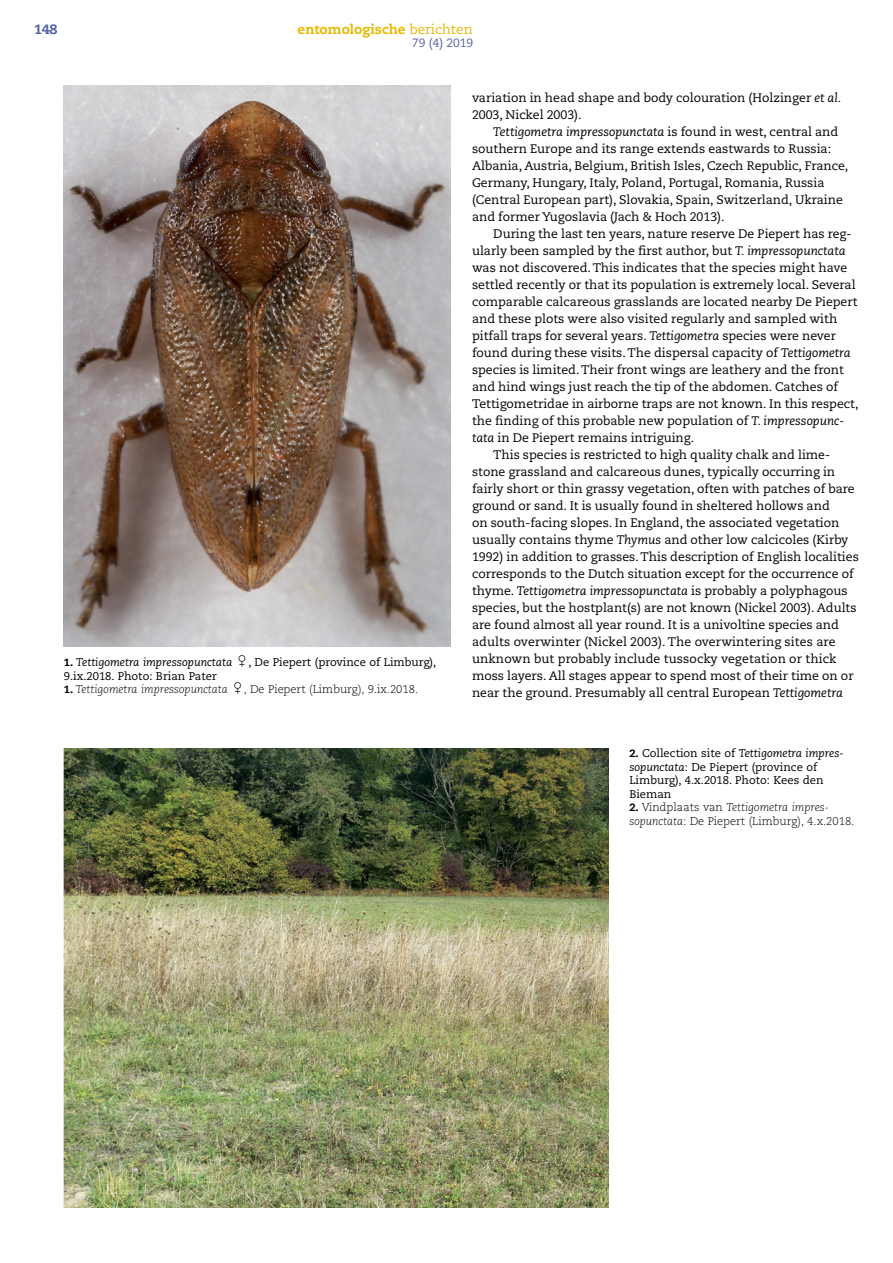
<style>
.page{position:relative;width:893px;height:1263px;background:#fff}
.page>*{position:absolute;margin:0;border:0;box-sizing:border-box;transform-origin:0 0}
.t1{font:800 13.5px "Caecilia LT Std";color:#e8b909}
.t2{font:800 13.5px "Caecilia LT Std";color:#5663a4}
.t3{font:12.3px/17px "Caecilia LT Std";color:#000}
.t4{font:12px "Caecilia LT Std";color:#5663a4}
.t5{font:11.25px/13.5px "Caecilia LT Std";color:#000}
.t6{font:300 11.25px/13.5px "Caecilia LT Std";color:#000}
.s1{font-weight:400}
.s2{font-weight:800;font-size:10.5px}
.s3{font-style:italic}
.s4{font-family:"Universal Newswith Comm Pi";font-size:15px}
.s5{font-family:"Universal Newswith Comm Pi";font-weight:400;font-size:15px}
</style>
<div class="page">
<img style="left:64px;top:85px;width:387px;height:561px">
<img style="left:64px;top:748px;width:544px;height:460px">
<p class="t2" style="left:34px;top:21px;width:25px">148</p>
<p class="t1" style="left:298px;top:21px;width:177px">entomologische <span class="s1">berichten</span></p>
<p class="t4" style="left:412px;top:36px;width:62px">79 (4) 2019</p>
<p class="t5" style="left:64px;top:656px;width:374px"><span class="s2">1.</span> <span class="s3">Tettigometra impressopunctata</span> <span class="s4">/</span>, De Piepert (province of Limburg),<br>9.ix.2018. Photo: Brian Pater</p>
<p class="t6" style="left:64px;top:683px;width:356px"><span class="s2">1.</span> <span class="s3">Tettigometra impressopunctata</span> <span class="s5">/</span>, De Piepert (Limburg), 9.ix.2018.</p>
<p class="t3" style="left:472px;top:90px;width:371px">variation in head shape and body colouration (Holzinger <span class="s3">et al.<br></span>2003, Nickel 2003).</p>
<p class="t3" style="left:472px;top:124px;width:378px;text-indent:21px"><span class="s3">Tettigometra impressopunctata</span> is found in west, central and southern Europe and its range extends eastwards to Russia:<br>Albania, Austria, Belgium, British Isles, Czech Republic, France, Germany, Hungary, Italy, Poland, Portugal, Romania, Russia (Central European part), Slovakia, Spain, Switzerland, Ukraine and former Yugoslavia (Jach &amp; Hoch 2013).</p>
<p class="t3" style="left:493px;top:226px;width:360px">During the last ten years, nature reserve De Piepert has reg-</p>
<p class="t3" style="left:472px;top:243px;width:375px">ularly been sampled by the first author, but <span class="s3">T. impressopunctata</span></p>
<p class="t3" style="left:472px;top:260px;width:377px">was not discovered. This indicates that the species might have</p>
<p class="t3" style="left:472px;top:277px;width:385px">settled recently or that its population is extremely local. Several</p>
<p class="t3" style="left:472px;top:294px;width:387px">comparable calcareous grasslands are located nearby De Piepert</p>
<p class="t3" style="left:472px;top:311px;width:367px">and these plots were also visited regularly and sampled with</p>
<p class="t3" style="left:472px;top:328px;width:366px">pitfall traps for several years. <span class="s3">Tettigometra</span> species were never</p>
<p class="t3" style="left:472px;top:345px;width:380px">found during these visits. The dispersal capacity of <span class="s3">Tettigometra</span></p>
<p class="t3" style="left:472px;top:362px;width:373px">species is limited. Their front wings are leathery and the front</p>
<p class="t3" style="left:472px;top:379px;width:367px">and hind wings just reach the tip of the abdomen. Catches of</p>
<p class="t3" style="left:472px;top:396px;width:388px">Tettigometridae in airborne traps are not known. In this respect,</p>
<p class="t3" style="left:472px;top:413px;width:374px">the finding of this probable new population of <span class="s3">T. impressopunc-</span></p>
<p class="t3" style="left:472px;top:430px;width:224px"><span class="s3">tata</span> in De Piepert remains intriguing.</p>
<p class="t3" style="left:493px;top:447px;width:338px">This species is restricted to high quality chalk and lime-</p>
<p class="t3" style="left:472px;top:464px;width:365px">stone grassland and calcareous dunes, typically occurring in</p>
<p class="t3" style="left:472px;top:481px;width:384px">fairly short or thin grassy vegetation, often with patches of bare</p>
<p class="t3" style="left:472px;top:498px;width:359px">ground or sand. It is usually found in sheltered hollows and</p>
<p class="t3" style="left:472px;top:515px;width:369px">on south-facing slopes. In England, the associated vegetation</p>
<p class="t3" style="left:472px;top:532px;width:378px">usually contains thyme <span class="s3">Thymus</span> and other low calcicoles (Kirby</p>
<p class="t3" style="left:472px;top:549px;width:388px">1992) in addition to grasses. This description of English localities</p>
<p class="t3" style="left:472px;top:566px;width:383px">corresponds to the Dutch situation except for the occurrence of</p>
<p class="t3" style="left:472px;top:583px;width:377px">thyme. <span class="s3">Tettigometra impressopunctata</span> is probably a polyphagous</p>
<p class="t3" style="left:472px;top:600px;width:386px">species, but the hostplant(s) are not known (Nickel 2003). Adults</p>
<p class="t3" style="left:472px;top:617px;width:368px">are found almost all year round. It is a univoltine species and</p>
<p class="t3" style="left:472px;top:634px;width:365px">adults overwinter (Nickel 2003). The overwintering sites are</p>
<p class="t3" style="left:472px;top:651px;width:366px">unknown but probably include tussocky vegetation or thick</p>
<p class="t3" style="left:472px;top:668px;width:383px">moss layers. All stages appear to spend most of their time on or</p>
<p class="t3" style="left:472px;top:685px;width:372px">near the ground. Presumably all central European <span class="s3">Tettigometra</span></p>
<p class="t5" style="left:629px;top:747px;width:216px"><span class="s2">2.</span> Collection site of <span class="s3">Tettigometra impres&shy;sopunctata</span>: De Piepert (province of<br>Limburg), 4.x.2018. Photo: Kees den<br>Bieman</p>
<p class="t6" style="left:629px;top:801px;width:227px"><span class="s2">2.</span> Vindplaats van <span class="s3">Tettigometra impres&shy;sopunctata</span>: De Piepert (Limburg), 4.x.2018.</p>
</div>
